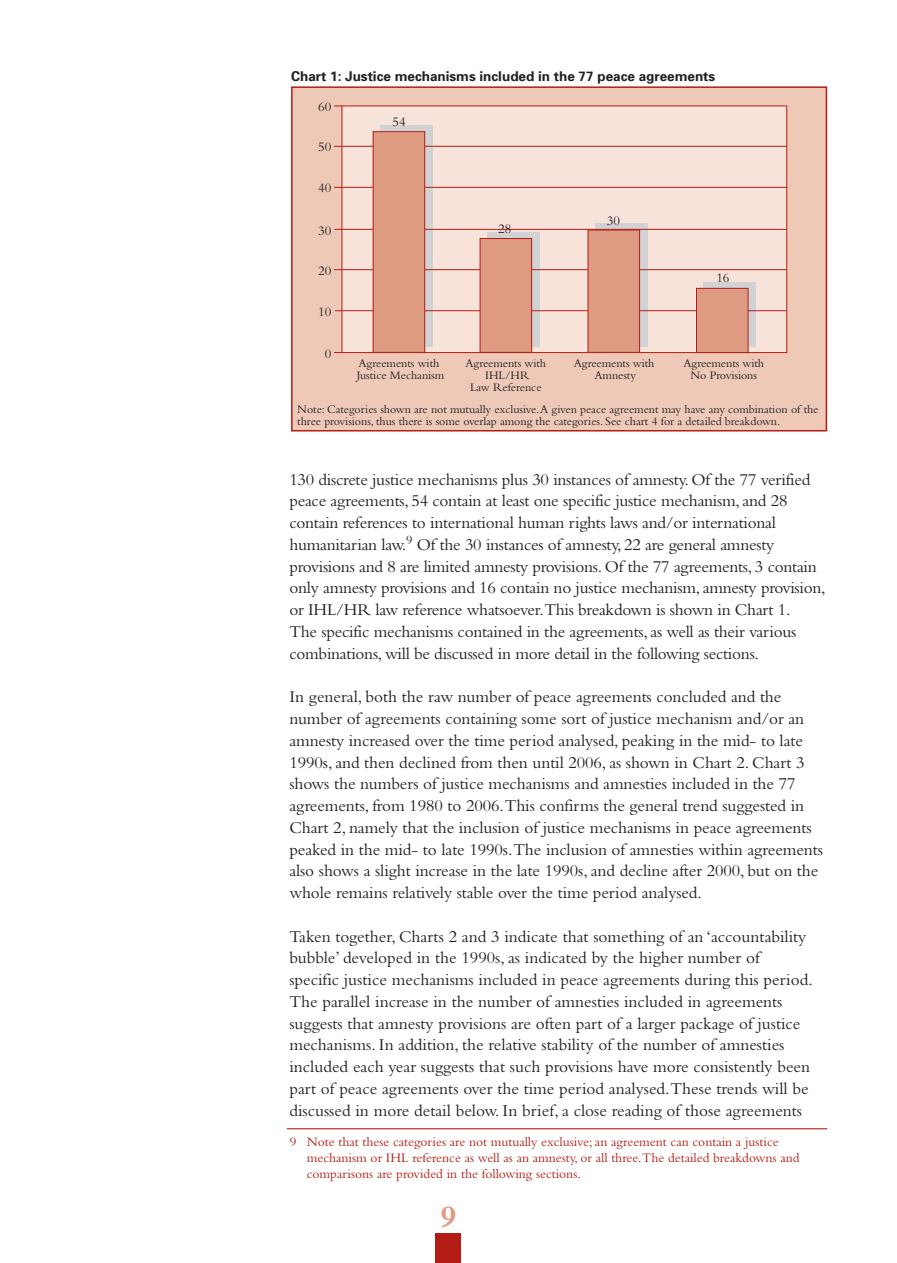
<style>
.page{position:relative;width:897px;height:1263px;background:#fff}
.page>*{position:absolute;margin:0;border:0;box-sizing:border-box;transform-origin:0 0}
.t1{font:17.25px/21.8px "Bembo";letter-spacing:-.005em;color:#231f20}
.t2{font:13.5px/16.2px "Bembo";color:#b41d15}
.t3{font:700 13.5px "Univers";color:#231f20}
.t4{font:13.5px "Bembo";letter-spacing:-.005em;color:#231f20}
.t5{font:12px/12px "Bembo";letter-spacing:-.005em;color:#231f20;text-align:center}
</style>
<div class="page">
<div style="left:292px;top:87px;width:534px;height:343px;background:#eec9b8"></div>
<div style="left:291px;top:86px;width:536px;height:345px;border:2px solid #b41d15"></div>
<div style="left:342px;top:106px;width:444px;height:247px;background:#f7e3d9"></div>
<div style="left:380px;top:125px;width:52px;height:222px;background:linear-gradient(to right,#d1d2d4,#d1d2d4)"></div>
<div style="left:487px;top:232px;width:52px;height:115px;background:#d1d2d4"></div>
<div style="left:595px;top:223px;width:52px;height:124px;background:linear-gradient(to right,#d1d2d4,#d1d2d4)"></div>
<div style="left:703px;top:282px;width:53px;height:65px;background:linear-gradient(to right,#d1d2d4,#d1d2d4)"></div>
<hr style="left:334px;top:352px;width:453px;height:1px;background:#b41d15">
<hr style="left:335px;top:310px;width:451px;height:1px;background:#b41d15">
<hr style="left:334px;top:269px;width:452px;height:1px;background:#b41d15">
<hr style="left:334px;top:229px;width:452px;height:1px;background:#b41d15">
<hr style="left:334px;top:187px;width:452px;height:1px;background:#b41d15">
<hr style="left:334px;top:146px;width:452px;height:1px;background:#b41d15">
<hr style="left:334px;top:105px;width:452px;height:1px;background:#b41d15">
<hr style="left:341px;top:105px;width:1px;height:248px;background:#b41d15">
<div style="left:435px;top:1232px;width:25px;height:30px;background:#b41d15"></div>
<hr style="left:287px;top:1127px;width:540px;height:1px;background:#b41d15">
<div style="left:373px;top:132px;width:51px;height:220px;background:#de9b82"></div>
<div style="left:373px;top:131px;width:52px;height:222px;border:1px solid #b41d15"></div>
<div style="left:480px;top:238px;width:51px;height:114px;background:#de9b82"></div>
<div style="left:479px;top:238px;width:53px;height:115px;border:1px solid #b41d15"></div>
<div style="left:588px;top:230px;width:51px;height:122px;background:#de9b82"></div>
<div style="left:587px;top:229px;width:53px;height:124px;border:1px solid #b41d15"></div>
<div style="left:696px;top:288px;width:52px;height:64px;background:#de9b82"></div>
<div style="left:696px;top:288px;width:52px;height:65px;border:1px solid #b41d15"></div>
<hr style="left:786px;top:105px;width:1px;height:248px;background:#b41d15">
<p class="t3" style="left:291px;top:67px;width:425px">Chart 1: Justice mechanisms included in the 77 peace agreements</p>
<p class="t4" style="left:318px;top:99px;width:15px">60</p>
<p class="t4" style="left:318px;top:139px;width:15px">50</p>
<p class="t4" style="left:318px;top:180px;width:15px">40</p>
<p class="t4" style="left:318px;top:223px;width:15px">30</p>
<p class="t4" style="left:318px;top:263px;width:15px">20</p>
<p class="t4" style="left:318px;top:304px;width:15px">10</p>
<p class="t4" style="left:325px;top:345px;width:8px">0</p>
<p class="t4" style="left:392px;top:113px;width:15px">54</p>
<p class="t4" style="left:607px;top:213px;width:15px">30</p>
<p class="t4" style="left:498px;top:221px;width:15px">28</p>
<p class="t4" style="left:716px;top:270px;width:15px">16</p>
<p class="t5" style="left:357px;top:356px;width:89px;text-align:left">Agreements with<br>Justice Mechanism</p>
<p class="t5" style="left:465px;top:356px;width:82px">Agreements with<br>IHL/HR<br>Law Reference</p>
<p class="t5" style="left:297px;top:402px;width:522px;text-align:left">Note: Categories shown are not mutually exclusive. A given peace agreement may have any combination of the three provisions, thus there is some overlap among the categories. See chart 4 for a detailed breakdown.</p>
<p class="t5" style="left:573px;top:356px;width:82px">Agreements with<br>Amnesty</p>
<p class="t5" style="left:683px;top:356px;width:82px">Agreements with<br>No Provisions</p>
<p class="t1" style="left:289px;top:468px;width:538px">130 discrete justice mechanisms plus 30 instances of amnesty. Of the 77 verified peace agreements, 54 contain at least one specific justice mechanism, and 28 contain references to international human rights laws and/or international humanitarian law.<sup>9</sup> Of the 30 instances of amnesty, 22 are general amnesty provisions and 8 are limited amnesty provisions. Of the 77 agreements, 3 contain only amnesty provisions and 16 contain no justice mechanism, amnesty provision, or IHL/HR law reference whatsoever.This breakdown is shown in Chart 1.<br>The specific mechanisms contained in the agreements, as well as their various combinations, will be discussed in more detail in the following sections.</p>
<p class="t1" style="left:289px;top:685px;width:535px">In general, both the raw number of peace agreements concluded and the number of agreements containing some sort of justice mechanism and/or an amnesty increased over the time period analysed, peaking in the mid- to late 1990s, and then declined from then until 2006, as shown in Chart 2. Chart 3 shows the numbers of justice mechanisms and amnesties included in the 77 agreements, from 1980 to 2006.This confirms the general trend suggested in Chart 2, namely that the inclusion of justice mechanisms in peace agreements peaked in the mid- to late 1990s.The inclusion of amnesties within agreements also shows a slight increase in the late 1990s, and decline after 2000, but on the whole remains relatively stable over the time period analysed.</p>
<p class="t1" style="left:289px;top:924px;width:525px">Taken together, Charts 2 and 3 indicate that something of an ‘accountability bubble’ developed in the 1990s, as indicated by the higher number of specific justice mechanisms included in peace agreements during this period.<br>The parallel increase in the number of amnesties included in agreements suggests that amnesty provisions are often part of a larger package of justice mechanisms. In addition, the relative stability of the number of amnesties included each year suggests that such provisions have more consistently been part of peace agreements over the time period analysed.These trends will be discussed in more detail below. In brief, a close reading of those agreements</p>
<p class="t2" style="left:307px;top:1132px;width:494px;text-indent:-17px">9 Note that these categories are not mutually exclusive; an agreement can contain a justice mechanism or IHL reference as well as an amnesty, or all three.The detailed breakdowns and comparisons are provided in the following sections.</p>
</div>
